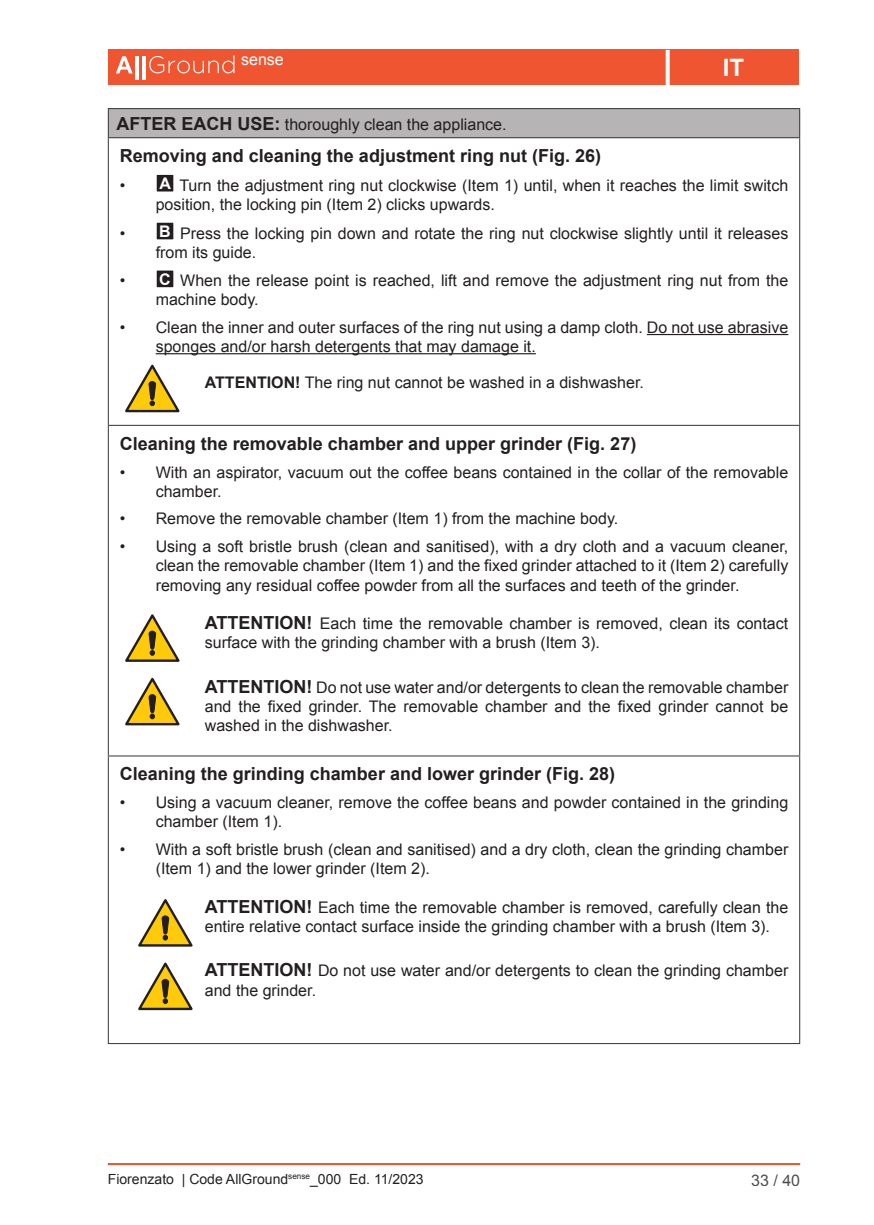
<style>
.page{position:relative;width:874px;height:1225px;background:#fff}
.page>*{position:absolute;margin:0;border:0;box-sizing:border-box;transform-origin:0 0}
.t1{font:700 24px "Arial";color:#fff}
.t2{font:700 18px "Arial";color:#231f20}
.t3{font:16px/19.2px "Arial";color:#231f20}
.t4{font:16px "Arial";color:#fff}
.t5{font:14px "Arial";color:#231f20}
.s1{font-weight:700;font-size:18px}
.s2{font-weight:700;color:#fff}
.s3{font-weight:700}
</style>
<div class="page">
<div style="left:108px;top:50px;width:559px;height:35px;background:#f05531"></div>
<div style="left:667px;top:50px;width:131px;height:35px;background:#f05531"></div>
<svg style="left:665px;top:50px;width:4px;height:35px"></svg>
<svg style="left:149px;top:56px;width:85px;height:17px"></svg>
<svg style="left:116px;top:56px;width:16px;height:17px"></svg>
<hr style="left:135px;top:56px;width:4px;height:23px;background:#fff">
<hr style="left:142px;top:56px;width:3px;height:23px;background:#fff">
<hr style="left:108px;top:1163px;width:691px;height:2px;background:#f05531">
<div style="left:108px;top:109px;width:691px;height:29px;background:#b7b4b5"></div>
<hr style="left:108px;top:1043px;width:691px;height:1px;background:#353437">
<hr style="left:108px;top:108px;width:691px;height:1px;background:#353437">
<svg style="left:108px;top:109px;width:1px;height:28px"></svg>
<hr style="left:108px;top:137px;width:691px;height:1px;background:#353437">
<hr style="left:108px;top:138px;width:1px;height:287px;background:#353437">
<hr style="left:798px;top:138px;width:1px;height:287px;background:#353437">
<hr style="left:108px;top:425px;width:691px;height:1px;background:#353437">
<hr style="left:108px;top:426px;width:1px;height:329px;background:#353437">
<hr style="left:798px;top:426px;width:1px;height:329px;background:#353437">
<hr style="left:108px;top:755px;width:691px;height:1px;background:#353437">
<hr style="left:108px;top:756px;width:1px;height:287px;background:#353437">
<hr style="left:798px;top:756px;width:1px;height:287px;background:#353437">
<hr style="left:646px;top:334px;width:142px;height:1px;background:#231f20">
<hr style="left:156px;top:353px;width:379px;height:1px;background:#231f20">
<div style="left:156px;top:174px;width:18px;height:18px;background:#231f20"></div>
<div style="left:156px;top:174px;width:18px;height:18px;border:1px solid #fff"></div>
<div style="left:156px;top:222px;width:18px;height:18px;background:#231f20"></div>
<div style="left:156px;top:222px;width:18px;height:18px;border:1px solid #fff"></div>
<div style="left:156px;top:270px;width:18px;height:18px;background:#231f20"></div>
<div style="left:156px;top:269px;width:18px;height:19px;border:1px solid #fff"></div>
<svg style="left:125px;top:364px;width:54px;height:49px"></svg>
<svg style="left:125px;top:614px;width:54px;height:48px"></svg>
<svg style="left:125px;top:677px;width:54px;height:49px"></svg>
<svg style="left:138px;top:899px;width:54px;height:48px"></svg>
<svg style="left:138px;top:962px;width:54px;height:49px"></svg>
<p class="t4" style="left:241px;top:49px;width:44px">sense</p>
<h1 class="t1" style="left:722px;top:52px;width:23px">IT</h1>
<p class="t3" style="left:116px;top:115px;width:391px"><span class="s1">AFTER EACH USE:</span> thoroughly clean the appliance.</p>
<p class="t2" style="left:120px;top:144px;width:483px">Removing and cleaning the adjustment ring nut (Fig. 26)</p>
<p class="t3" style="left:156px;top:176px;width:633px;text-indent:-36px">• <span class="s2">A</span> Turn the adjustment ring nut clockwise (Item 1) until, when it reaches the limit switch position, the locking pin (Item 2) clicks upwards.</p>
<p class="t3" style="left:156px;top:224px;width:633px;text-indent:-36px">• <span class="s2">B</span> Press the locking pin down and rotate the ring nut clockwise slightly until it releases from its guide.</p>
<p class="t3" style="left:156px;top:271px;width:633px;text-indent:-36px">• <span class="s2">C</span> When the release point is reached, lift and remove the adjustment ring nut from the machine body.</p>
<p class="t3" style="left:156px;top:318px;width:633px;text-indent:-36px">• Clean the inner and outer surfaces of the ring nut using a damp cloth. Do not use abrasive sponges and/or harsh detergents that may damage it.</p>
<p class="t3" style="left:205px;top:373px;width:440px"><span class="s3">ATTENTION!</span> The ring nut cannot be washed in a dishwasher.</p>
<p class="t2" style="left:120px;top:431px;width:518px">Cleaning the removable chamber and upper grinder (Fig. 27)</p>
<p class="t3" style="left:156px;top:462px;width:633px;text-indent:-36px">• With an aspirator, vacuum out the coffee beans contained in the collar of the removable chamber.</p>
<p class="t3" style="left:120px;top:509px;width:500px">• Remove the removable chamber (Item 1) from the machine body.</p>
<p class="t3" style="left:156px;top:537px;width:633px;text-align:justify;text-indent:-36px">• Using a soft bristle brush (clean and sanitised), with a dry cloth and a vacuum cleaner, clean the removable chamber (Item 1) and the fixed grinder attached to it (Item 2) carefully removing any residual coffee powder from all the surfaces and teeth of the grinder.</p>
<p class="t3" style="left:205px;top:614px;width:584px"><span class="s1">ATTENTION!</span> Each time the removable chamber is removed, clean its contact surface with the grinding chamber with a brush (Item 3).</p>
<p class="t3" style="left:205px;top:677px;width:584px;text-align:justify"><span class="s1">ATTENTION!</span> Do not use water and/or detergents to clean the removable chamber and the fixed grinder. The removable chamber and the fixed grinder cannot be washed in the dishwasher.</p>
<p class="t2" style="left:120px;top:762px;width:497px">Cleaning the grinding chamber and lower grinder (Fig. 28)</p>
<p class="t3" style="left:156px;top:793px;width:633px;text-indent:-36px">• Using a vacuum cleaner, remove the coffee beans and powder contained in the grinding chamber (Item 1).</p>
<p class="t3" style="left:156px;top:840px;width:633px;text-indent:-36px">• With a soft bristle brush (clean and sanitised) and a dry cloth, clean the grinding chamber (Item 1) and the lower grinder (Item 2).</p>
<p class="t3" style="left:205px;top:898px;width:584px"><span class="s1">ATTENTION!</span> Each time the removable chamber is removed, carefully clean the entire relative contact surface inside the grinding chamber with a brush (Item 3).</p>
<p class="t3" style="left:205px;top:961px;width:584px"><span class="s1">ATTENTION!</span> Do not use water and/or detergents to clean the grinding chamber and the grinder.</p>
<p class="t5" style="left:108px;top:1170px;width:317px">Fiorenzato | Code AllGround<sup>sense</sup>_000 Ed. 11/2023</p>
<p class="t3" style="left:750px;top:1170px;width:50px">33 / 40</p>
</div>
